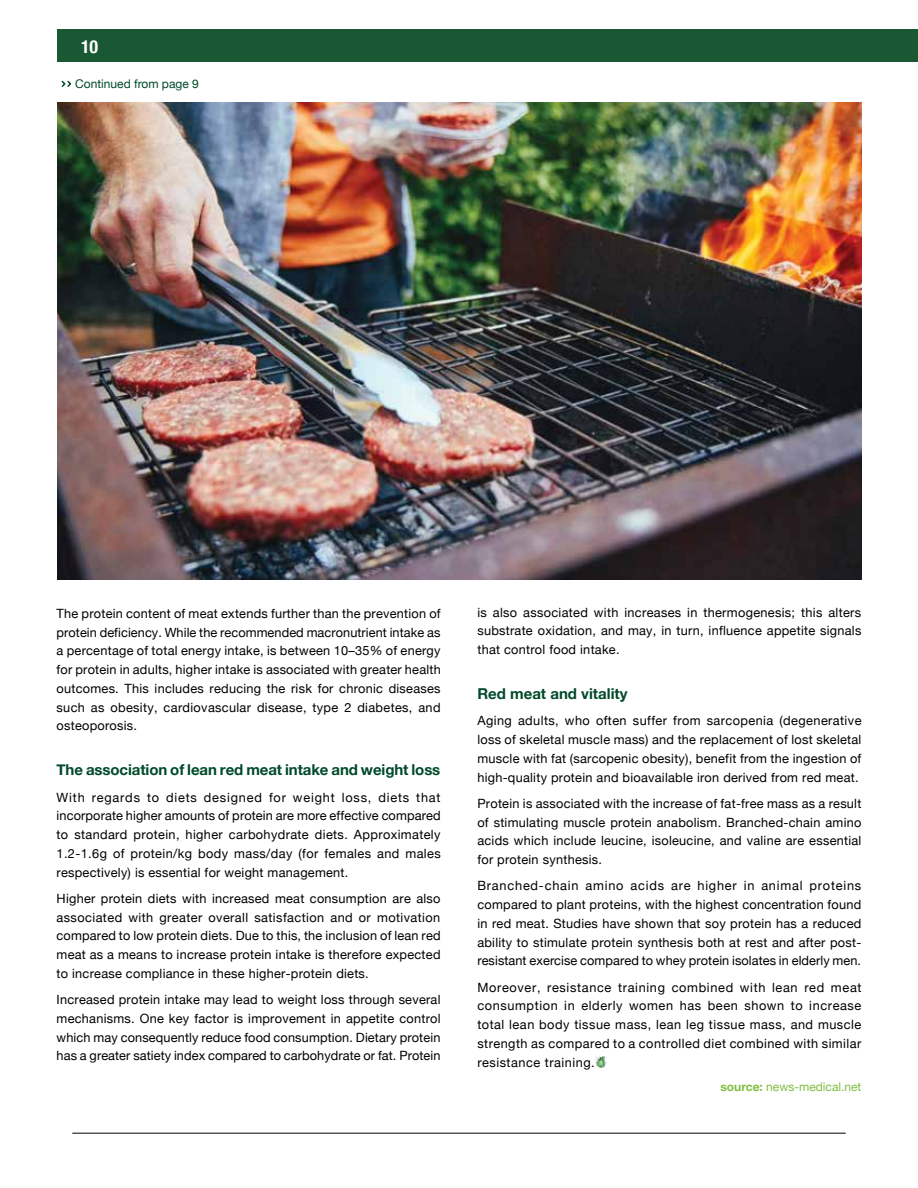
<style>
.page{position:relative;width:918px;height:1188px;background:#fff}
.page>*{position:absolute;margin:0;border:0;box-sizing:border-box;transform-origin:0 0}
.t1{font:700 condensed 18px "Helvetica Neue";color:#fff}
.t2{font:700 15px "Helvetica Neue";letter-spacing:-.005em;color:#014a29}
.t3{font:12.75px/18.8px "Helvetica Neue";letter-spacing:.02em;color:#000;text-align:justify}
.t4{font:12px "Helvetica Neue";color:#81bd41}
.t5{font:12px "Helvetica Neue";color:#014a29}
.s1{font-weight:700}
</style>
<div class="page">
<div style="left:58px;top:29px;width:860px;height:33px;background:#1a5833"></div>
<hr style="left:72px;top:1133px;width:774px;height:1px;background:#000">
<svg style="left:595px;top:1057px;width:11px;height:10px"></svg>
<svg style="left:61px;top:80px;width:11px;height:7px"></svg>
<img style="left:58px;top:103px;width:803px;height:477px">
<h1 class="t1" style="left:81px;top:32px;width:19px">10</h1>
<p class="t5" style="left:75px;top:75px;width:125px">Continued from page 9</p>
<p class="t3" style="left:57px;top:605px;width:386px">The protein content of meat extends further than the prevention of protein deficiency. While the recommended macronutrient intake as a percentage of total energy intake, is between 10–35% of energy for protein in adults, higher intake is associated with greater health outcomes. This includes reducing the risk for chronic diseases such as obesity, cardiovascular disease, type 2 diabetes, and osteoporosis.</p>
<p class="t2" style="left:57px;top:758px;width:385px">The association of lean red meat intake and weight loss</p>
<p class="t3" style="left:57px;top:788px;width:386px">With regards to diets designed for weight loss, diets that incorporate higher amounts of protein are more effective compared to standard protein, higher carbohydrate diets. Approximately 1.2-1.6g of protein/kg body mass/day (for females and males respectively) is essential for weight management.</p>
<p class="t3" style="left:57px;top:890px;width:386px">Higher protein diets with increased meat consumption are also associated with greater overall satisfaction and or motivation compared to low protein diets. Due to this, the inclusion of lean red meat as a means to increase protein intake is therefore expected to increase compliance in these higher-protein diets.</p>
<p class="t3" style="left:57px;top:991px;width:386px">Increased protein intake may lead to weight loss through several mechanisms. One key factor is improvement in appetite control which may consequently reduce food consumption. Dietary protein has a greater satiety index compared to carbohydrate or fat. Protein</p>
<p class="t3" style="left:477px;top:604px;width:386px">is also associated with increases in thermogenesis; this alters substrate oxidation, and may, in turn, influence appetite signals that control food intake.</p>
<p class="t2" style="left:477px;top:682px;width:152px">Red meat and vitality</p>
<p class="t3" style="left:477px;top:712px;width:386px">Aging adults, who often suffer from sarcopenia (degenerative loss of skeletal muscle mass) and the replacement of lost skeletal muscle with fat (sarcopenic obesity), benefit from the ingestion of high-quality protein and bioavailable iron derived from red meat.</p>
<p class="t3" style="left:477px;top:795px;width:386px">Protein is associated with the increase of fat-free mass as a result of stimulating muscle protein anabolism. Branched-chain amino acids which include leucine, isoleucine, and valine are essential for protein synthesis.</p>
<p class="t3" style="left:477px;top:877px;width:386px">Branched-chain amino acids are higher in animal proteins compared to plant proteins, with the highest concentration found in red meat. Studies have shown that soy protein has a reduced ability to stimulate protein synthesis both at rest and after post&shy;resistant exercise compared to whey protein isolates in elderly men.</p>
<p class="t3" style="left:477px;top:979px;width:386px">Moreover, resistance training combined with lean red meat consumption in elderly women has been shown to increase total lean body tissue mass, lean leg tissue mass, and muscle strength as compared to a controlled diet combined with similar resistance training.</p>
<p class="t4" style="left:720px;top:1078px;width:142px"><span class="s1">source:</span> news-medical.net</p>
</div>
